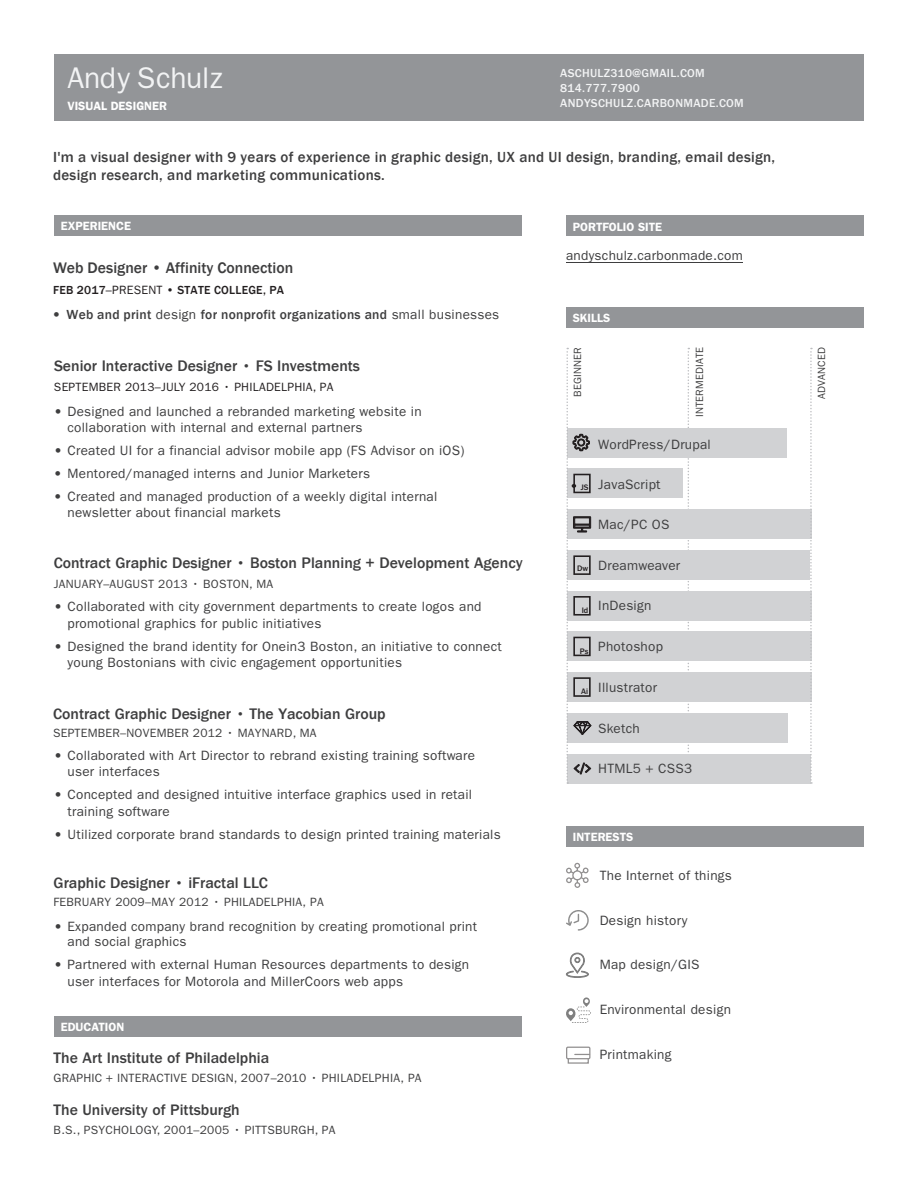
<style>
.page{position:relative;width:918px;height:1188px;background:#fff}
.page>*{position:absolute;margin:0;border:0;box-sizing:border-box;transform-origin:0 0}
.t1{font:30px "ITC Franklin Gothic Std";letter-spacing:-.01em;color:#f2f3f4}
.Place_-_Date{font:15.75px "ITC Franklin Gothic LT Med";color:#3e3e3f}
.Place_-_Date-2{font:500 15.75px "ITC Franklin Gothic Std";color:#3e3e3f}
.Job_Description{font:500 15.75px "Franklin Gothic LT";color:#3e3e3f}
.t2{font:500 15.75px "Franklin Gothic";color:#3e3e3f}
.t3{font:500 15px/18px "Franklin Gothic";letter-spacing:.02em;color:#3e3e3f}
.Place_-_Date-3{font:13.5px/16.2px "ITC Franklin Gothic Std";letter-spacing:.02em;color:#3e3e3f}
.t4{font:13.5px/15.9px "ITC Franklin Gothic LT Book";letter-spacing:.02em;color:#3e3e3f}
.t5{font:500 13.5px "Franklin Gothic";letter-spacing:.02em;color:#3e3e3f}
.Place_-_Date-4{font:13.5px "Franklin Gothic LT";letter-spacing:.02em;color:#3e3e3f}
.Place_-_Date-5{font:12px "ITC Franklin Gothic Std";letter-spacing:.02em;color:#3e3e3f}
.t6{font:500 12px/15px "Franklin Gothic LT";letter-spacing:.025em;color:#f2f3f4}
.t7{font:600 12px "ITC Franklin Gothic Std";color:#fff}
.Job_Description-2{font:12px "ITC Franklin Gothic Std";letter-spacing:.02em;color:#231f20}
.t8{font:500 12px "Franklin Gothic";letter-spacing:.02em;color:#231f20}
.t9{font:600 12px "Franklin Gothic LT";color:#fff}
.Place_-_Date-6{font:10.5px "ITC Franklin Gothic Std";letter-spacing:.02em;color:#3e3e3f}
.t10{font:500 8.25px "ITC Franklin Gothic Std";color:#231f20}
.s1{font-family:"ITC Franklin Gothic LT Book";font-weight:400}
.s2{font-family:"ITC Franklin Gothic Std Hvy";font-weight:400}
.s3{font-family:"ITC Franklin Gothic LT Med";font-weight:400}
.s4{font-family:"ITC Franklin Gothic Std Hvy"}
.s5{font-family:"Franklin Gothic LT";font-weight:500}
.s6{font-family:"Franklin Gothic LT"}
</style>
<div class="page">
<div style="left:566px;top:307px;width:298px;height:20px;background:#939598"></div>
<div style="left:54px;top:215px;width:468px;height:20px;background:#939598"></div>
<div style="left:566px;top:215px;width:298px;height:20px;background:#939598"></div>
<div style="left:54px;top:54px;width:810px;height:67px;background:#939598"></div>
<div style="left:566px;top:827px;width:298px;height:20px;background:#939598"></div>
<div style="left:54px;top:1016px;width:468px;height:20px;background:#939598"></div>
<svg style="left:688px;top:348px;width:1px;height:436px"></svg>
<div style="left:567px;top:428px;width:220px;height:29px;background:#d1d2d4"></div>
<div style="left:567px;top:469px;width:115px;height:29px;background:#d1d2d4"></div>
<div style="left:567px;top:509px;width:244px;height:30px;background:#d1d2d4"></div>
<div style="left:567px;top:550px;width:243px;height:29px;background:#d1d2d4"></div>
<div style="left:567px;top:591px;width:244px;height:29px;background:#d1d2d4"></div>
<div style="left:567px;top:632px;width:244px;height:29px;background:#d1d2d4"></div>
<div style="left:567px;top:672px;width:244px;height:30px;background:#d1d2d4"></div>
<div style="left:567px;top:713px;width:220px;height:29px;background:#d1d2d4"></div>
<div style="left:567px;top:754px;width:243px;height:29px;background:#d1d2d4"></div>
<svg style="left:810px;top:348px;width:2px;height:436px"></svg>
<svg style="left:566px;top:348px;width:26px;height:436px"></svg>
<svg style="left:566px;top:863px;width:23px;height:25px"></svg>
<svg style="left:566px;top:910px;width:23px;height:21px"></svg>
<svg style="left:566px;top:952px;width:23px;height:26px"></svg>
<svg style="left:566px;top:997px;width:25px;height:26px"></svg>
<div style="left:566px;top:1047px;width:24px;height:12px;border:1px solid #231f20"></div>
<svg style="left:575px;top:1054px;width:15px;height:1px"></svg>
<hr style="left:566px;top:262px;width:177px;height:1px;background:#3e3e3f">
<p class="t1" style="left:68px;top:61px;width:157px">Andy Schulz</p>
<p class="t9" style="left:68px;top:99px;width:101px">VISUAL DESIGNER</p>
<p class="t6" style="left:560px;top:66px;width:185px">ASCHULZ310@GMAIL.COM<br>814.777.7900<br>ANDYSCHULZ.CARBONMADE.COM</p>
<p class="t3" style="left:53px;top:148px;width:724px">I'm a visual designer with 9 years of experience in graphic design, UX and UI design, branding, email design, design research, and marketing communications.</p>
<p class="t7" style="left:61px;top:218px;width:72px">EXPERIENCE</p>
<p class="t2" style="left:53px;top:258px;width:242px">Web Designer • Affinity Connection</p>
<p class="t8" style="left:53px;top:283px;width:232px">FEB 2017<span class="s1">–PRESENT</span> • STATE COLLEGE, PA</p>
<p class="t5" style="left:52px;top:306px;width:448px"><span class="s2">•</span> Web and print <span class="s1">design</span> for nonprofit organizations and <span class="s1">small businesses</span></p>
<p class="Job_Description" style="left:54px;top:357px;width:308px">Senior Interactive Designer <span class="s3">• FS Investments</span></p>
<p class="Job_Description-2" style="left:54px;top:380px;width:281px">SEPTEMBER 2013–JULY 2016 • PHILADELPHIA, PA</p>
<p class="t4" style="left:68px;top:404px;width:356px;text-indent:-14px"><span class="s4">•</span> Designed and launched a rebranded marketing website in collaboration with internal and external partners</p>
<p class="t4" style="left:54px;top:443px;width:412px"><span class="s4">•</span> Created UI for a financial advisor mobile app (FS Advisor on iOS)</p>
<p class="t4" style="left:54px;top:466px;width:318px"><span class="s4">•</span> Mentored/managed interns and Junior Marketers</p>
<p class="t4" style="left:67px;top:489px;width:371px;text-indent:-14px"><span class="s4">•</span> Created and managed production of a weekly digital internal newsletter about financial markets</p>
<p class="Place_-_Date" style="left:54px;top:554px;width:471px"><span class="s5">Contract Graphic Designer</span> • Boston Planning + Development Agency</p>
<p class="Place_-_Date-5" style="left:54px;top:577px;width:221px">JANUARY–AUGUST 2013 • BOSTON, MA</p>
<p class="Place_-_Date-3" style="left:68px;top:599px;width:416px;text-indent:-14px"><span class="s4">•</span> Collaborated with city government departments to create logos and promotional graphics for public initiatives</p>
<p class="Place_-_Date-3" style="left:68px;top:638px;width:436px;text-indent:-14px"><span class="s4">•</span> Designed the brand identity for Onein3 Boston, an initiative to connect young Bostonians with civic engagement opportunities</p>
<p class="Place_-_Date" style="left:53px;top:705px;width:334px">Contract Graphic Designer • The Yacobian Group</p>
<p class="Place_-_Date-5" style="left:53px;top:726px;width:265px">SEPTEMBER–NOVEMBER 2012 • MAYNARD, MA</p>
<p class="Place_-_Date-3" style="left:68px;top:748px;width:409px;text-indent:-14px"><span class="s4">•</span> Collaborated with Art Director to rebrand existing training software user interfaces</p>
<p class="Place_-_Date-3" style="left:68px;top:787px;width:406px;text-indent:-14px"><span class="s4">•</span> Concepted and designed intuitive interface graphics used in retail training software</p>
<p class="Place_-_Date-3" style="left:54px;top:826px;width:448px"><span class="s4">•</span> Utilized corporate brand standards to design printed training materials</p>
<p class="Place_-_Date" style="left:54px;top:874px;width:216px">Graphic Designer • iFractal LLC</p>
<p class="Place_-_Date-5" style="left:54px;top:895px;width:272px">FEBRUARY 2009–MAY 2012 • PHILADELPHIA, PA</p>
<p class="Place_-_Date-3" style="left:68px;top:918px;width:411px;text-indent:-14px"><span class="s4">•</span> Expanded company brand recognition by creating promotional print and social graphics</p>
<p class="Place_-_Date-3" style="left:68px;top:956px;width:403px;line-height:17px;text-indent:-14px"><span class="s4">•</span> Partnered with external Human Resources departments to design <span class="s6">user interfaces for Motorola and MillerCoors web apps</span></p>
<p class="t7" style="left:61px;top:1020px;width:65px">EDUCATION</p>
<p class="Place_-_Date-2" style="left:54px;top:1049px;width:217px">The Art Institute of Philadelphia</p>
<p class="Place_-_Date-5" style="left:54px;top:1071px;width:370px">GRAPHIC + INTERACTIVE DESIGN, 2007–2010 • PHILADELPHIA, PA</p>
<p class="Place_-_Date-2" style="left:54px;top:1101px;width:188px">The University of Pittsburgh</p>
<p class="Place_-_Date-5" style="left:54px;top:1123px;width:283px">B.S., PSYCHOLOGY, 2001–2005 • PITTSBURGH, PA</p>
<p class="t7" style="left:573px;top:219px;width:91px">PORTFOLIO SITE</p>
<p class="Place_-_Date-3" style="left:566px;top:248px;width:178px">andyschulz.carbonmade.com</p>
<p class="t7" style="left:573px;top:311px;width:39px">SKILLS</p>
<p class="Place_-_Date-6" style="left:572px;top:397px;width:51px;rotate:-90deg">BEGINNER</p>
<p class="Place_-_Date-6" style="left:693px;top:417px;width:72px;rotate:-90deg">INTERMEDIATE</p>
<p class="Place_-_Date-6" style="left:816px;top:399px;width:53px;rotate:-90deg">ADVANCED</p>
<p class="t10" style="left:581px;top:483px;width:9px">JS</p>
<p class="t10" style="left:577px;top:564px;width:13px">Dw</p>
<p class="t10" style="left:582px;top:606px;width:8px">Id</p>
<p class="t10" style="left:580px;top:646px;width:10px">Ps</p>
<p class="t10" style="left:581px;top:687px;width:8px">Ai</p>
<p class="Place_-_Date-4" style="left:598px;top:436px;width:114px">WordPress/Drupal</p>
<p class="Place_-_Date-4" style="left:598px;top:477px;width:64px">JavaScript</p>
<p class="Place_-_Date-3" style="left:598px;top:516px;width:73px">Mac/PC OS</p>
<p class="Place_-_Date-3" style="left:598px;top:557px;width:84px">Dreamweaver</p>
<p class="Place_-_Date-3" style="left:598px;top:598px;width:55px">InDesign</p>
<p class="Place_-_Date-3" style="left:598px;top:638px;width:66px">Photoshop</p>
<p class="Place_-_Date-3" style="left:598px;top:679px;width:60px">Illustrator</p>
<p class="Place_-_Date-3" style="left:598px;top:720px;width:43px">Sketch</p>
<p class="Place_-_Date-3" style="left:598px;top:761px;width:95px">HTML5 + CSS3</p>
<p class="t7" style="left:573px;top:830px;width:62px">INTERESTS</p>
<p class="Place_-_Date-3" style="left:600px;top:867px;width:134px">The Internet of things</p>
<p class="Place_-_Date-3" style="left:600px;top:912px;width:89px">Design history</p>
<p class="Place_-_Date-3" style="left:600px;top:957px;width:101px">Map design/GIS</p>
<p class="Place_-_Date-3" style="left:600px;top:1002px;width:133px">Environmental design</p>
<p class="Place_-_Date-3" style="left:600px;top:1047px;width:73px">Printmaking</p>
</div>
